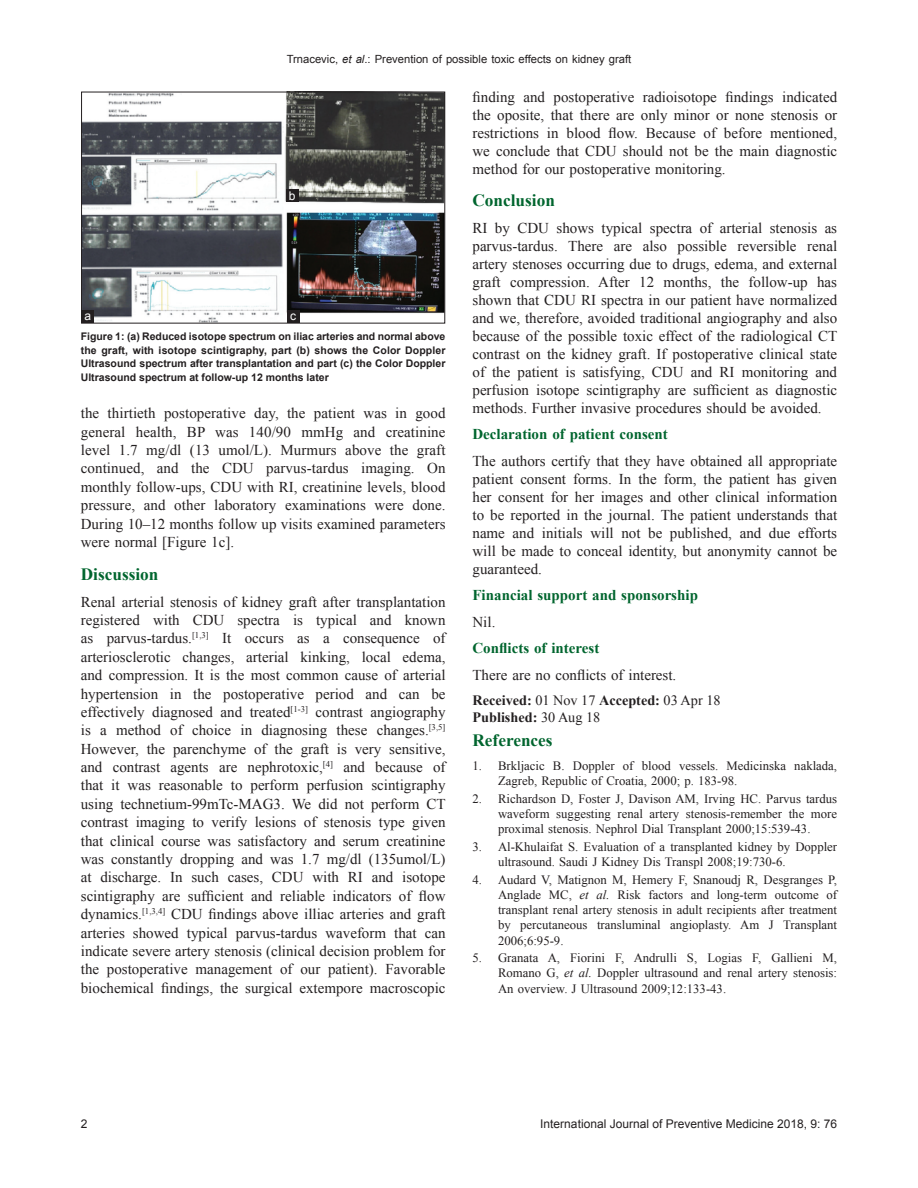
<style>
.page{position:relative;width:918px;height:1188px;background:#fff}
.page>*{position:absolute;margin:0;border:0;box-sizing:border-box;transform-origin:0 0}
.t1{font:700 17.25px "Times New Roman";color:#00652e}
.TX{font:15px/18.5px "Times New Roman";color:#231f20;text-align:justify}
.t2{font:700 15px "Times New Roman";color:#00652e}
.HIS{font:700 14.25px "Times New Roman";color:#231f20}
.REF{font:12.75px/15.3px "Times New Roman";color:#231f20;text-align:justify}
.t3{font:12px "Arial";color:#231f20}
.LABEL{font:12px "Arial";color:#fff}
.t4{font:11.25px "Arial";color:#231f20}
.FGC{font:700 10.5px/13.6px "Arial";color:#231f20;text-align:justify}
.s1{font-style:italic}
.s2{font-weight:400}
</style>
<div class="page">
<img style="left:83px;top:94px;width:360px;height:227px">
<div style="left:81px;top:92px;width:364px;height:231px;border:1px solid #231f20"></div>
<div style="left:287px;top:310px;width:13px;height:13px;background:#231f20"></div>
<div style="left:286px;top:189px;width:13px;height:13px;background:#231f20"></div>
<div style="left:82px;top:310px;width:12px;height:13px;background:#231f20"></div>
<p class="t4" style="left:287px;top:51px;width:346px">Trnacevic, <span class="s1">et al</span>.: Prevention of possible toxic effects on kidney graft</p>
<p class="LABEL" style="left:85px;top:308px;width:8px">a</p>
<p class="LABEL" style="left:289px;top:188px;width:8px">b</p>
<p class="LABEL" style="left:290px;top:308px;width:7px">c</p>
<p class="FGC" style="left:81px;top:330px;width:366px">Figure 1: (a) Reduced isotope spectrum on iliac arteries and normal above the graft, with isotope scintigraphy, part (b) shows the Color Doppler Ultrasound spectrum after transplantation and part (c) the Color Doppler Ultrasound spectrum at follow‑up 12 months later</p>
<p class="TX" style="left:81px;top:404px;width:366px">the thirtieth postoperative day, the patient was in good general health, BP was 140/90 mmHg and creatinine level 1.7 mg/dl (13 umol/L). Murmurs above the graft continued, and the CDU parvus‑tardus imaging. On monthly follow‑ups, CDU with RI, creatinine levels, blood pressure, and other laboratory examinations were done.<br>During 10–12 months follow up visits examined parameters were normal [Figure 1c].</p>
<h1 class="t1" style="left:81px;top:561px;width:79px">Discussion</h1>
<p class="TX" style="left:81px;top:592px;width:366px">Renal arterial stenosis of kidney graft after transplantation registered with CDU spectra is typical and known as parvus‑tardus.<sup>[1,3]</sup> It occurs as a consequence of arteriosclerotic changes, arterial kinking, local edema, and compression. It is the most common cause of arterial hypertension in the postoperative period and can be effectively diagnosed and treated<sup>[1‑3]</sup> contrast angiography is a method of choice in diagnosing these changes.<sup>[3,5] </sup>However, the parenchyme of the graft is very sensitive, and contrast agents are nephrotoxic,<sup>[4]</sup> and because of that it was reasonable to perform perfusion scintigraphy using technetium‑99mTc‑MAG3. We did not perform CT contrast imaging to verify lesions of stenosis type given that clinical course was satisfactory and serum creatinine was constantly dropping and was 1.7 mg/dl (135umol/L) at discharge. In such cases, CDU with RI and isotope scintigraphy are sufficient and reliable indicators of flow dynamics.<sup>[1,3,4]</sup> CDU findings above illiac arteries and graft arteries showed typical parvus‑tardus waveform that can indicate severe artery stenosis (clinical decision problem for the postoperative management of our patient). Favorable biochemical findings, the surgical extempore macroscopic</p>
<p class="TX" style="left:472px;top:88px;width:366px;line-height:18px">finding and postoperative radioisotope findings indicated the oposite, that there are only minor or none stenosis or restrictions in blood flow. Because of before mentioned, we conclude that CDU should not be the main diagnostic method for our postoperative monitoring.</p>
<h1 class="t1" style="left:472px;top:188px;width:84px">Conclusion</h1>
<p class="TX" style="left:472px;top:218px;width:366px;line-height:18px">RI by CDU shows typical spectra of arterial stenosis as parvus‑tardus. There are also possible reversible renal artery stenoses occurring due to drugs, edema, and external graft compression. After 12 months, the follow‑up has shown that CDU RI spectra in our patient have normalized and we, therefore, avoided traditional angiography and also because of the possible toxic effect of the radiological CT contrast on the kidney graft. If postoperative clinical state of the patient is satisfying, CDU and RI monitoring and perfusion isotope scintigraphy are sufficient as diagnostic methods. Further invasive procedures should be avoided.</p>
<h2 class="t2" style="left:472px;top:424px;width:197px">Declaration of patient consent</h2>
<p class="TX" style="left:472px;top:451px;width:366px;line-height:18px">The authors certify that they have obtained all appropriate patient consent forms. In the form, the patient has given her consent for her images and other clinical information to be reported in the journal. The patient understands that name and initials will not be published, and due efforts will be made to conceal identity, but anonymity cannot be guaranteed.</p>
<h2 class="t2" style="left:472px;top:585px;width:227px">Financial support and sponsorship</h2>
<p class="TX" style="left:472px;top:612px;width:24px">Nil.</p>
<h2 class="t2" style="left:472px;top:638px;width:128px">Conflicts of interest</h2>
<p class="TX" style="left:472px;top:665px;width:205px">There are no conflicts of interest.</p>
<p class="HIS" style="left:472px;top:690px;width:250px">Received: <span class="s2">01 Nov 17</span> Accepted: <span class="s2">03 Apr 18</span></p>
<p class="HIS" style="left:472px;top:707px;width:129px">Published: <span class="s2">30 Aug 18</span></p>
<h1 class="t1" style="left:472px;top:728px;width:82px">References</h1>
<p class="REF" style="left:498px;top:758px;width:341px;text-indent:-26px">1. Brkljacic B. Doppler of blood vessels. Medicinska naklada,<br>Zagreb, Republic of Croatia, 2000; p. 183-98.</p>
<p class="REF" style="left:498px;top:790px;width:341px;text-indent:-26px">2. Richardson D, Foster J, Davison AM, Irving HC. Parvus tardus waveform suggesting renal artery stenosis‑remember the more proximal stenosis. Nephrol Dial Transplant 2000;15:539‑43.</p>
<p class="REF" style="left:498px;top:838px;width:341px;text-indent:-26px">3. Al‑Khulaifat S. Evaluation of a transplanted kidney by Doppler ultrasound. Saudi J Kidney Dis Transpl 2008;19:730‑6.</p>
<p class="REF" style="left:498px;top:871px;width:341px;text-indent:-26px">4. Audard V, Matignon M, Hemery F, Snanoudj R, Desgranges P, Anglade MC, <span class="s1">et al.</span> Risk factors and long‑term outcome of transplant renal artery stenosis in adult recipients after treatment by percutaneous transluminal angioplasty. Am J Transplant 2006;6:95‑9.</p>
<p class="REF" style="left:498px;top:950px;width:341px;text-indent:-26px">5. Granata A, Fiorini F, Andrulli S, Logias F, Gallieni M, Romano G, <span class="s1">et al.</span> Doppler ultrasound and renal artery stenosis:<br>An overview. J Ultrasound 2009;12:133‑43.</p>
<p class="t3" style="left:81px;top:1116px;width:8px">2</p>
<p class="t3" style="left:540px;top:1116px;width:298px">International Journal of Preventive Medicine 2018, 9: 76</p>
</div>
